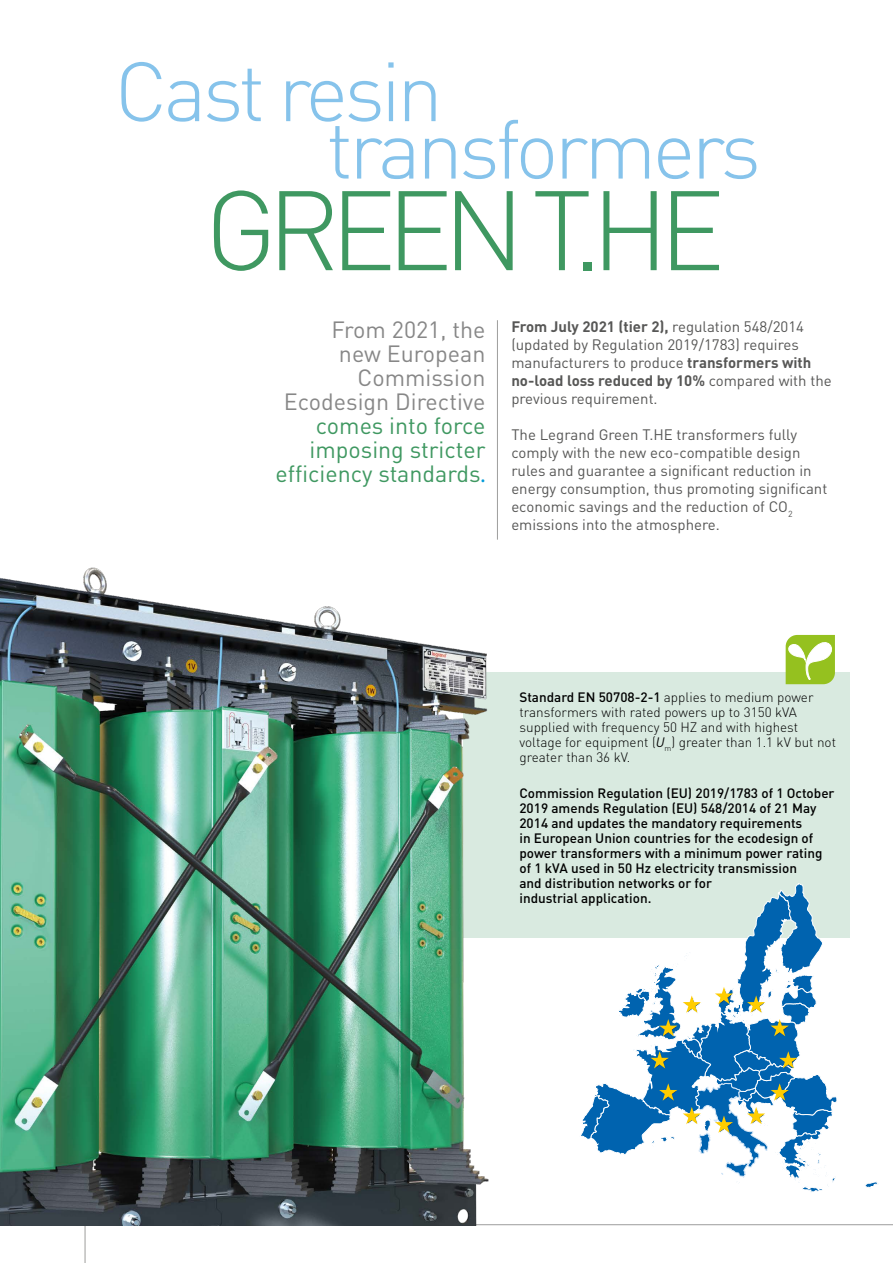
<style>
.page{position:relative;width:893px;height:1263px;background:#fff}
.page>*{position:absolute;margin:0;border:0;box-sizing:border-box;transform-origin:0 0}
.t1{font:300 111px "DIN Pro";letter-spacing:-.09em;color:#3f9861}
.t2{font:300 82.5px "DIN Pro";letter-spacing:-.05em;color:#86c3eb}
.t3{font:23.25px/24px "DIN Pro";color:#878787;text-align:right}
.t4{font:23.25px/24px "DIN Pro";color:#3f9861;text-align:right}
.t5{font:15px/18px "DIN Pro";color:#575756}
.t6{font:500 13.5px/15px "DIN Pro";color:#000}
.t7{font:300 13.5px/15px "DIN Pro";color:#000}
.s1{font-family:"Myriad Pro";color:#009bd9}
.s2{font-weight:700}
.s3{font-weight:500}
.s4{font-weight:400;font-style:italic}
</style>
<div class="page">
<hr style="left:0;top:1224px;width:893px;height:1px;background:#9d9d9c">
<hr style="left:85px;top:1208px;width:1px;height:55px;background:#9d9d9c">
<hr style="left:497px;top:320px;width:1px;height:220px;background:#9d9d9c">
<div style="left:463px;top:672px;width:386px;height:266px;background:#d9eae0"></div>
<svg style="left:865px;top:1181px;width:13px;height:8px"></svg>
<img style="left:0;top:539px;width:837px;height:686px">
<h2 class="t2" style="left:115px;top:35px;width:330px">Cast resin</h2>
<h2 class="t2" style="left:326px;top:93px;width:436px">transformers</h2>
<h1 class="t1" style="left:205px;top:155px;width:522px">GREEN T.HE</h1>
<h3 class="t3" style="left:284px;top:317px;width:203px">From 2021, the new European<br>Commission<br>Ecodesign Directive</h3>
<h3 class="t4" style="left:275px;top:413px;width:211px">comes into force imposing stricter efficiency standards<span class="s1">.</span></h3>
<p class="t5" style="left:511px;top:317px;width:322px"><span class="s2">From July 2021 (tier 2),</span> regulation 548/2014 (updated by Regulation 2019/1783) requires manufacturers to produce <span class="s2">transformers with no-load loss reduced by 10%</span> compared with the previous requirement.</p>
<p class="t5" style="left:511px;top:425px;width:317px">The Legrand Green T.HE transformers fully comply with the new eco-compatible design rules and guarantee a significant reduction in energy consumption, thus promoting significant economic savings and the reduction of CO<sub>2 </sub>emissions into the atmosphere.</p>
<p class="t7" style="left:519px;top:689px;width:318px"><span class="s3">Standard EN 50708-2-1</span> applies to medium power transformers with rated powers up to 3150 kVA supplied with frequency 50 HZ and with highest voltage for equipment (<span class="s4">U</span><sub>m</sub>) greater than 1.1 kV but not greater than 36 kV.</p>
<p class="t6" style="left:519px;top:785px;width:317px">Commission Regulation (EU) 2019/1783 of 1 October 2019 amends Regulation (EU) 548/2014 of 21 May 2014 and updates the mandatory requirements<br>in European Union countries for the ecodesign of power transformers with a minimum power rating of 1 kVA used in 50 Hz electricity transmission<br>and distribution networks or for<br>industrial application.</p>
</div>
